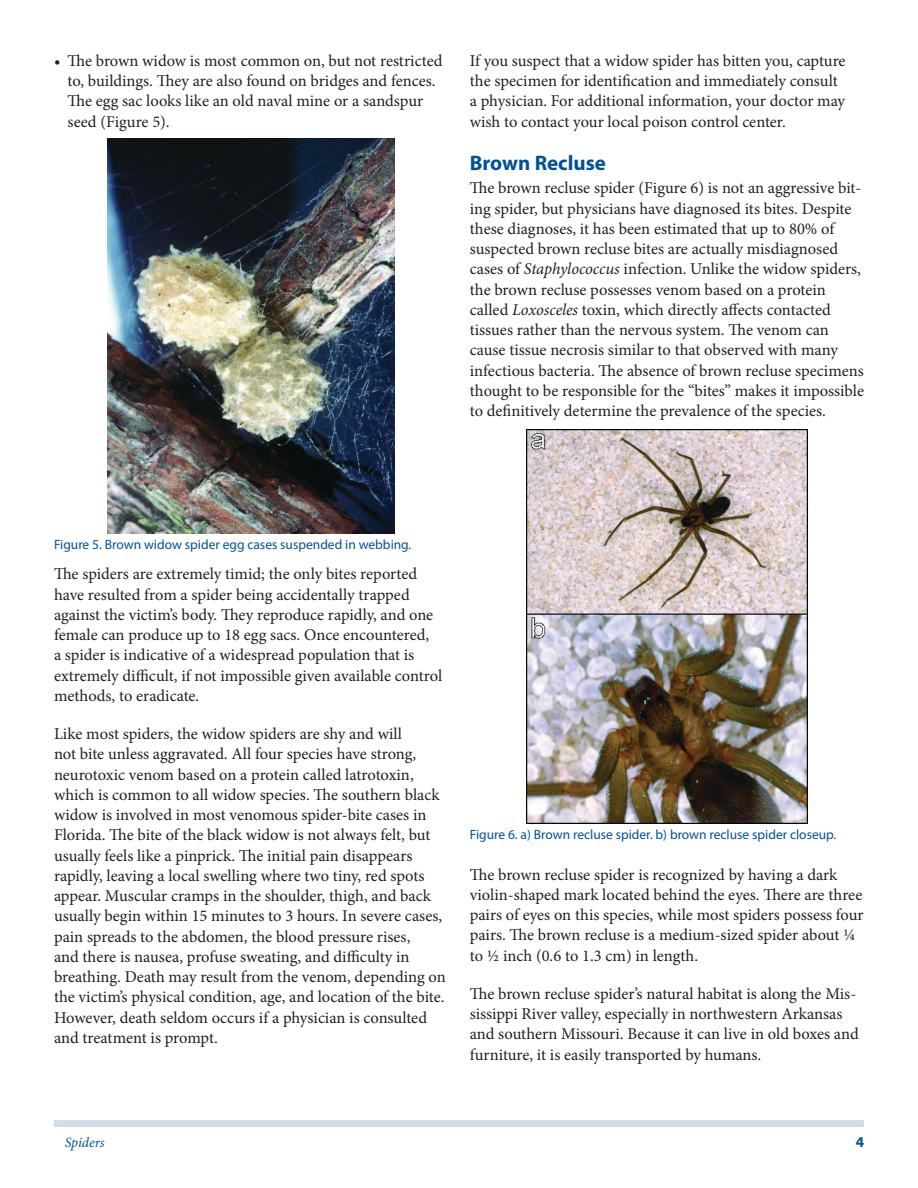
<style>
.page{position:relative;width:918px;height:1188px;background:#fff}
.page>*{position:absolute;margin:0;border:0;box-sizing:border-box;transform-origin:0 0}
.SectionHeading1{font:700 21px "Myriad Pro";color:#01519a}
.Paragraph{font:16.5px/20.2px "Minion Pro";color:#231f20}
.t1{font:700 15px "Myriad Pro";color:#01519a}
.RunningTitleItalics{font:italic 14.25px "Minion Pro";letter-spacing:-.005em;color:#01519a}
.t2{font:13.5px "Myriad Pro";color:#01519a}
.s1{font-style:italic}
</style>
<div class="page">
<div style="left:54px;top:1120px;width:810px;height:7px;background:#d0deeb"></div>
<img style="left:108px;top:139px;width:286px;height:394px">
<img style="left:526px;top:430px;width:282px;height:394px">
<p class="Paragraph" style="left:68px;top:51px;width:377px;text-indent:-14px">• The brown widow is most common on, but not restricted to, buildings. They are also found on bridges and fences.<br>The egg sac looks like an old naval mine or a sandspur seed (Figure 5).</p>
<p class="Paragraph" style="left:470px;top:51px;width:377px">If you suspect that a widow spider has bitten you, capture the specimen for identification and immediately consult a physician. For additional information, your doctor may wish to contact your local poison control center.</p>
<p class="SectionHeading1" style="left:470px;top:149px;width:138px">Brown Recluse</p>
<p class="Paragraph" style="left:470px;top:178px;width:396px">The brown recluse spider (Figure 6) is not an aggressive bit&shy;ing spider, but physicians have diagnosed its bites. Despite these diagnoses, it has been estimated that up to 80% of suspected brown recluse bites are actually misdiagnosed cases of <span class="s1">Staphylococcus</span> infection. Unlike the widow spiders, the brown recluse possesses venom based on a protein called <span class="s1">Loxosceles</span> toxin, which directly affects contacted tissues rather than the nervous system. The venom can cause tissue necrosis similar to that observed with many infectious bacteria. The absence of brown recluse specimens thought to be responsible for the “bites” makes it impossible to definitively determine the prevalence of the species.</p>
<p class="t2" style="left:54px;top:536px;width:359px">Figure 5. Brown widow spider egg cases suspended in webbing.</p>
<p class="Paragraph" style="left:54px;top:564px;width:390px">The spiders are extremely timid; the only bites reported have resulted from a spider being accidentally trapped against the victim’s body. They reproduce rapidly, and one female can produce up to 18 egg sacs. Once encountered,<br>a spider is indicative of a widespread population that is extremely difficult, if not impossible given available control methods, to eradicate.</p>
<p class="Paragraph" style="left:54px;top:724px;width:393px">Like most spiders, the widow spiders are shy and will<br>not bite unless aggravated. All four species have strong, neurotoxic venom based on a protein called latrotoxin, which is common to all widow species. The southern black widow is involved in most venomous spider-bite cases in Florida. The bite of the black widow is not always felt, but usually feels like a pinprick. The initial pain disappears rapidly, leaving a local swelling where two tiny, red spots appear. Muscular cramps in the shoulder, thigh, and back usually begin within 15 minutes to 3 hours. In severe cases, pain spreads to the abdomen, the blood pressure rises,<br>and there is nausea, profuse sweating, and difficulty in breathing. Death may result from the venom, depending on the victim’s physical condition, age, and location of the bite.<br>However, death seldom occurs if a physician is consulted and treatment is prompt.</p>
<p class="t2" style="left:470px;top:826px;width:368px">Figure 6. a) Brown recluse spider. b) brown recluse spider closeup.</p>
<p class="Paragraph" style="left:470px;top:864px;width:395px">The brown recluse spider is recognized by having a dark violin-shaped mark located behind the eyes. There are three pairs of eyes on this species, while most spiders possess four pairs. The brown recluse is a medium-sized spider about 1/4 to 1/2 inch (0.6 to 1.3 cm) in length.</p>
<p class="Paragraph" style="left:470px;top:984px;width:390px">The brown recluse spider’s natural habitat is along the Mis&shy;sissippi River valley, especially in northwestern Arkansas and southern Missouri. Because it can live in old boxes and furniture, it is easily transported by humans.</p>
<p class="RunningTitleItalics" style="left:65px;top:1133px;width:41px">Spiders</p>
<p class="t1" style="left:856px;top:1133px;width:10px">4</p>
</div>
